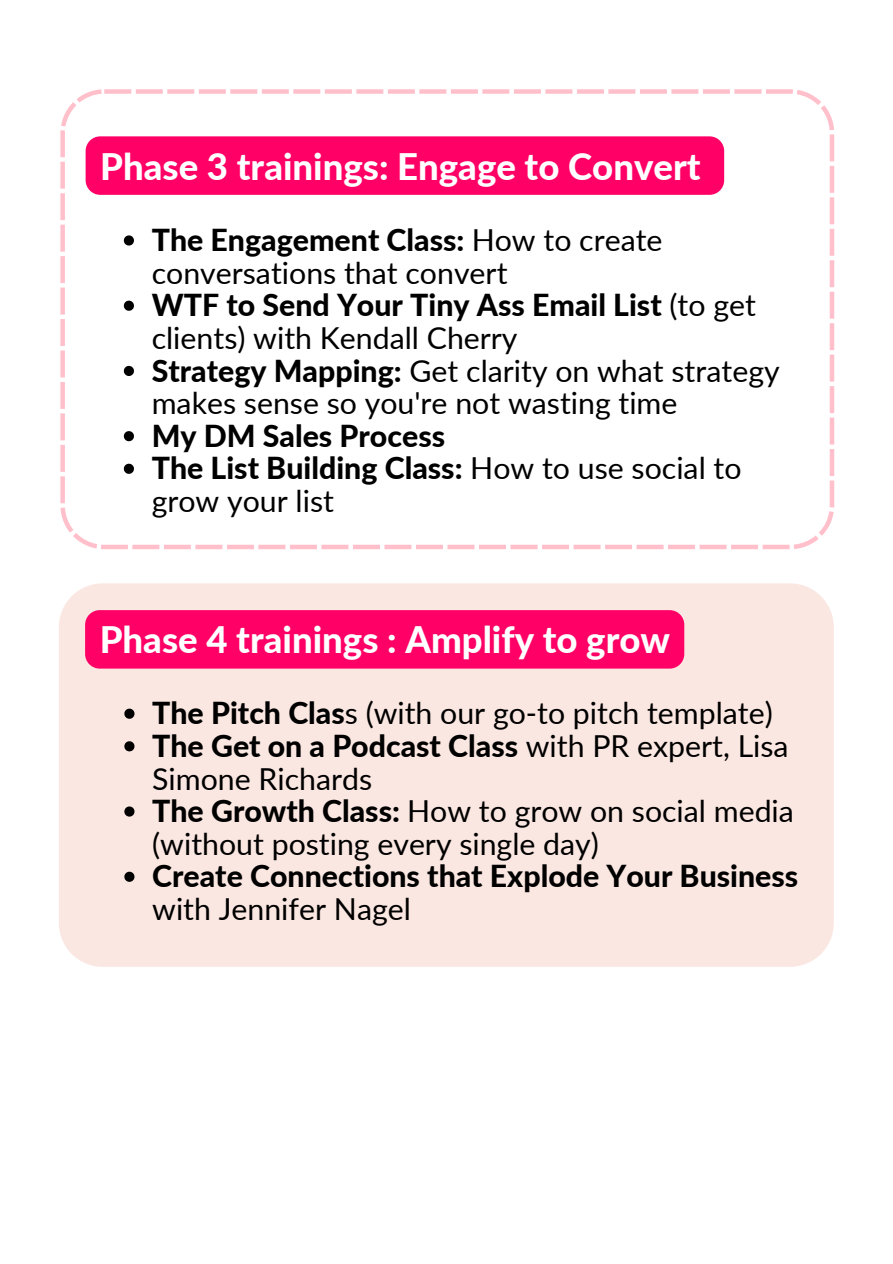
<style>
.page{position:relative;width:893px;height:1264px;background:#fff}
.page>*{position:absolute;margin:0;border:0;box-sizing:border-box;transform-origin:0 0}
.t1{font:800 36.45px "Lato";color:#fff}
.t2{font:30.3px/32.5px "Lato";color:#000}
.t3{font:800 30.3px/32.5px "Lato";color:#000}
.s1{font-weight:800}
.s2{font-weight:400}
</style>
<div class="page">
<svg style="left:60px;top:89px;width:774px;height:460px"></svg>
<svg style="left:124px;top:235px;width:10px;height:10px"></svg>
<svg style="left:124px;top:301px;width:10px;height:10px"></svg>
<svg style="left:124px;top:366px;width:10px;height:10px"></svg>
<svg style="left:124px;top:431px;width:10px;height:10px"></svg>
<svg style="left:124px;top:464px;width:10px;height:10px"></svg>
<div style="left:86px;top:136px;width:638px;height:59px;background:#f06;border-radius:15px"></div>
<div style="left:59px;top:583px;width:774px;height:383px;background:#fbe7e1"></div>
<div style="left:85px;top:610px;width:599px;height:58px;background:#f06;border-radius:15px"></div>
<svg style="left:124px;top:708px;width:10px;height:10px"></svg>
<svg style="left:124px;top:741px;width:10px;height:10px"></svg>
<svg style="left:124px;top:806px;width:10px;height:10px"></svg>
<svg style="left:124px;top:871px;width:10px;height:10px"></svg>
<p class="t1" style="left:100px;top:144px;width:602px">Phase 3 trainings: Engage to Convert</p>
<p class="t2" style="left:152px;top:223px;width:629px"><span class="s1">The Engagement Class:</span> How to create conversations that convert<br><span class="s1">WTF to Send Your Tiny Ass Email List</span> (to get clients) with Kendall Cherry<br><span class="s1">Strategy Mapping:</span> Get clarity on what strategy makes sense so you're not wasting time</p>
<p class="t3" style="left:152px;top:419px;width:591px">My DM Sales Process<br>The List Building Class: <span class="s2">How to use social to grow your list</span></p>
<p class="t1" style="left:100px;top:617px;width:572px">Phase 4 trainings : Amplify to grow</p>
<p class="t2" style="left:152px;top:696px;width:643px"><span class="s1">The Pitch Clas</span>s (with our go-to pitch template)<br><span class="s1">The Get on a Podcast Class</span> with PR expert, Lisa Simone Richards<br><span class="s1">The Growth Class:</span> How to grow on social media (without posting every single day)</p>
<p class="t3" style="left:152px;top:859px;width:647px">Create Connections that Explode Your Business</p>
<p class="t2" style="left:152px;top:892px;width:260px">with Jennifer Nagel</p>
</div>
